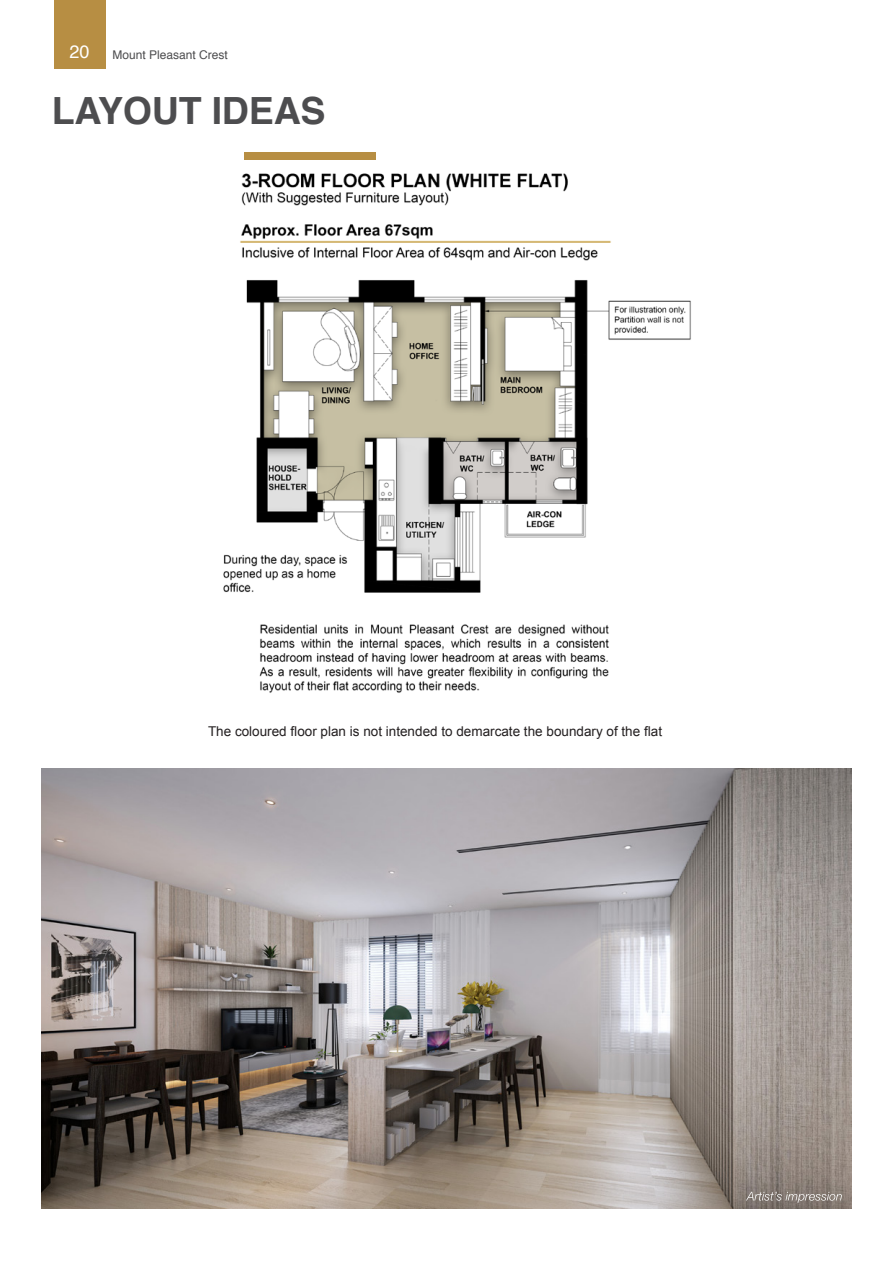
<style>
.page{position:relative;width:893px;height:1263px;background:#fff}
.page>*{position:absolute;margin:0;border:0;box-sizing:border-box;transform-origin:0 0}
.t1{font:700 37.5px "Helvetica";letter-spacing:-.005em;color:#4d4d4f}
.t2{font:18px "Helvetica";color:#fff}
.t3{font:13.5px "Arial";color:#231f20}
.t4{font:12px "Helvetica";color:#4d4d4f}
</style>
<div class="page">
<img style="left:42px;top:768px;width:809px;height:441px">
<svg style="left:746px;top:1192px;width:96px;height:11px"></svg>
<img style="left:240px;top:173px;width:371px;height:88px">
<img style="left:223px;top:280px;width:468px;height:313px">
<img style="left:259px;top:624px;width:350px;height:69px">
<div style="left:244px;top:152px;width:132px;height:7px;background:#b78e43"></div>
<div style="left:54px;top:0;width:51px;height:68px;background:#b78e43"></div>
<h2 class="t2" style="left:70px;top:38px;width:22px">20</h2>
<p class="t4" style="left:112px;top:45px;width:117px">Mount Pleasant Crest</p>
<p class="t1" style="left:52px;top:81px;width:275px">LAYOUT IDEAS</p>
<p class="t3" style="left:208px;top:722px;width:456px">The coloured floor plan is not intended to demarcate the boundary of the flat</p>
</div>
